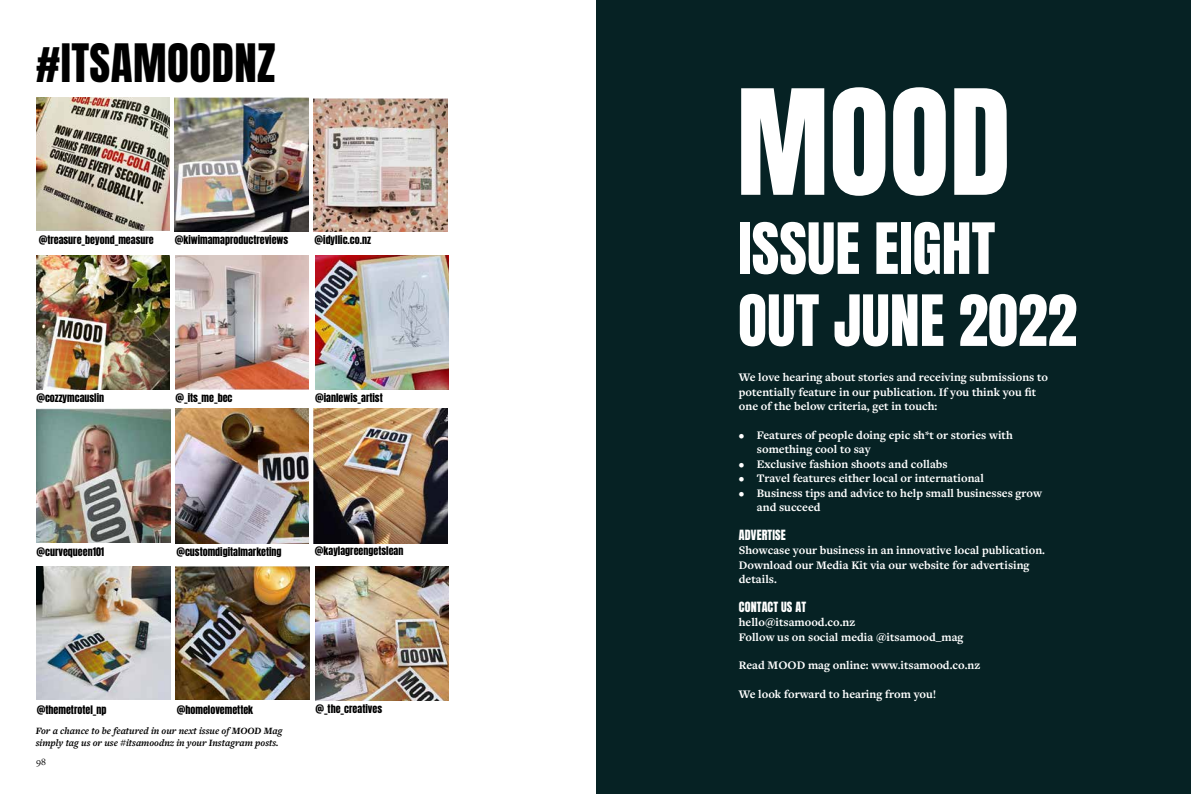
<style>
.page{position:relative;width:1191px;height:794px;background:#fff}
.page>*{position:absolute;margin:0;border:0;box-sizing:border-box;transform-origin:0 0}
.t1{font:124px "Anton";color:#fff}
.t2{font:60px/72px "Anton";color:#fff}
.t3{font:45px "Anton";letter-spacing:.01em;color:#000}
.t4{font:700 12px/14.4px "Freight Text Pro";color:#fff}
.t5{font:12px "Anton";letter-spacing:.01em;color:#fff}
.t6{font:10px "Anton";color:#000}
.t7{font:italic 700 10px/12px "Freight Text Pro";color:#000}
.t8{font:10px "Freight Text Pro";color:#000}
</style>
<div class="page">
<img style="left:36px;top:256px;width:134px;height:133px">
<img style="left:315px;top:256px;width:133px;height:133px">
<img style="left:175px;top:408px;width:134px;height:135px">
<img style="left:36px;top:408px;width:134px;height:135px">
<img style="left:314px;top:98px;width:133px;height:133px">
<img style="left:314px;top:408px;width:133px;height:135px">
<img style="left:175px;top:256px;width:134px;height:133px">
<img style="left:175px;top:98px;width:133px;height:133px">
<img style="left:36px;top:98px;width:134px;height:133px">
<img style="left:315px;top:566px;width:133px;height:134px">
<img style="left:37px;top:566px;width:133px;height:133px">
<img style="left:176px;top:566px;width:133px;height:134px">
<div style="left:596px;top:0;width:595px;height:794px;background:#062224"></div>
<h3 class="t3" style="left:36px;top:40px;width:241px">#ITSAMOODNZ</h3>
<p class="t6" style="left:39px;top:235px;width:116px">@treasure_beyond_measure</p>
<p class="t6" style="left:175px;top:235px;width:115px">@kiwimamaproductreviews</p>
<p class="t6" style="left:314px;top:235px;width:58px">@idyllic.co.nz</p>
<p class="t6" style="left:175px;top:392px;width:59px">@_its_me_bec</p>
<p class="t6" style="left:36px;top:392px;width:69px">@cozzymcauslin</p>
<p class="t6" style="left:315px;top:392px;width:69px">@ianlewis_artist</p>
<p class="t6" style="left:36px;top:546px;width:69px">@curvequeen101</p>
<p class="t6" style="left:176px;top:546px;width:107px">@customdigitalmarketing</p>
<p class="t6" style="left:315px;top:546px;width:90px">@kaylagreengetslean</p>
<p class="t6" style="left:37px;top:704px;width:71px">@themetrotel_np</p>
<p class="t6" style="left:177px;top:704px;width:78px">@homelovemettek</p>
<p class="t6" style="left:315px;top:704px;width:68px">@_the_creatives</p>
<p class="t7" style="left:36px;top:724px;width:248px">For a chance to be featured in our next issue of MOOD Mag simply tag us or use #itsamoodnz in your Instagram posts.</p>
<p class="t8" style="left:36px;top:755px;width:11px">98</p>
<h1 class="t1" style="left:736px;top:79px;width:276px">MOOD</h1>
<h2 class="t2" style="left:738px;top:217px;width:340px">ISSUE EIGHT<br>OUT JUNE 2022</h2>
<p class="t4" style="left:739px;top:370px;width:311px">We love hearing about stories and receiving submissions to potentially feature in our publication. If you think you fit one of the below criteria, get in touch:</p>
<p class="t4" style="left:757px;top:427px;width:257px;text-indent:-18px">• Features of people doing epic sh*t or stories with something cool to say</p>
<p class="t4" style="left:739px;top:456px;width:210px">• Exclusive fashion shoots and collabs</p>
<p class="t4" style="left:739px;top:471px;width:247px">• Travel features either local or international</p>
<p class="t4" style="left:757px;top:485px;width:287px;text-indent:-18px">• Business tips and advice to help small businesses grow and succeed</p>
<p class="t5" style="left:739px;top:528px;width:48px">ADVERTISE</p>
<p class="t4" style="left:739px;top:543px;width:308px">Showcase your business in an innovative local publication.<br>Download our Media Kit via our website for advertising details.</p>
<p class="t5" style="left:739px;top:600px;width:69px">CONTACT US AT</p>
<p class="t4" style="left:739px;top:615px;width:226px">hello@itsamood.co.nz<br>Follow us on social media @itsamood_mag</p>
<p class="t4" style="left:739px;top:658px;width:243px">Read MOOD mag online: www.itsamood.co.nz</p>
<p class="t4" style="left:739px;top:687px;width:199px">We look forward to hearing from you!</p>
</div>
